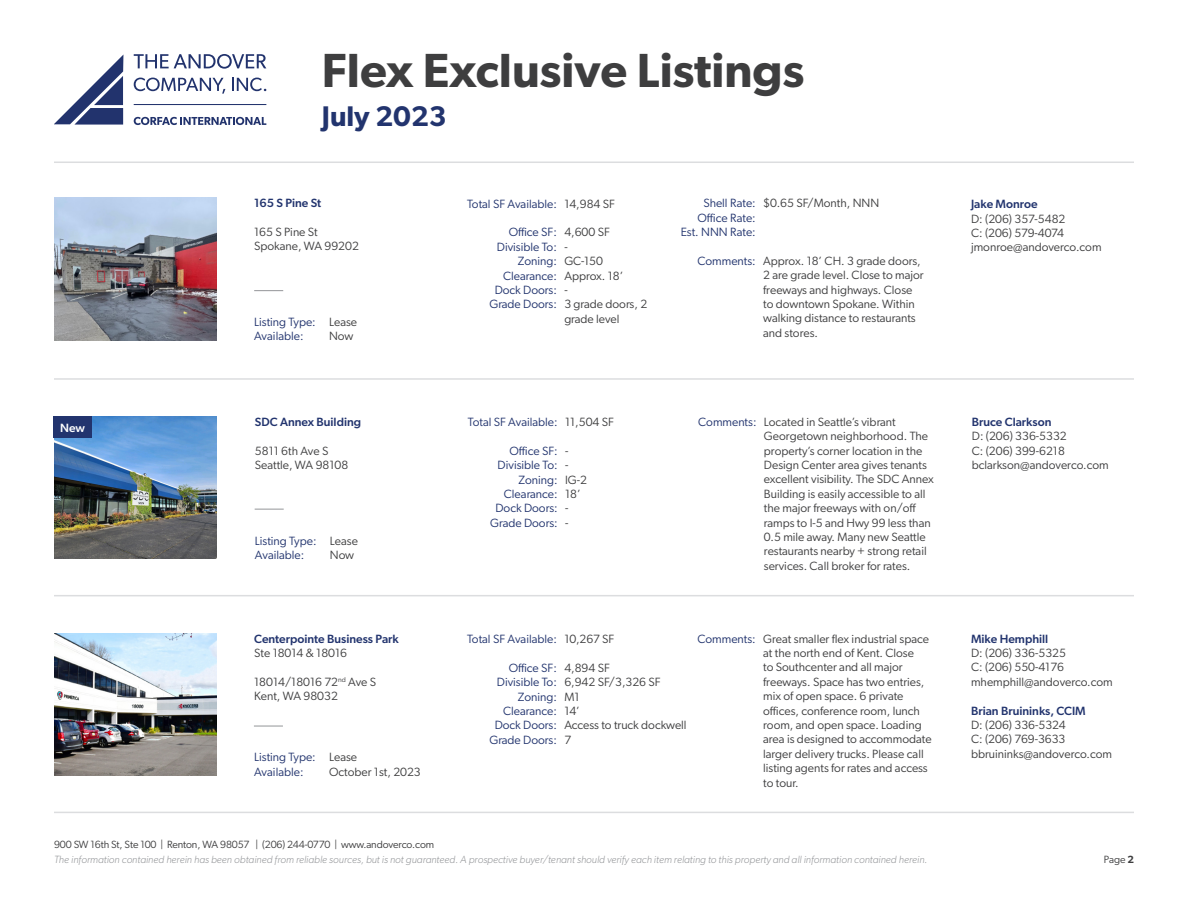
<style>
.page{position:relative;width:1188px;height:918px;background:#fff}
.page>*{position:absolute;margin:0;border:0;box-sizing:border-box;transform-origin:0 0}
.t1{font:600 48px "Gibson";color:#3e3e3f}
.t2{font:600 28.5px "Gibson";color:#22346e}
.t3{font:12px/14.4px "Gibson";color:#3e3e3f}
.t4{font:12px "Gibson";color:#22346e}
.t5{font:500 12px "Gibson";color:#22346e}
.t6{font:500 12px "Gibson";color:#fff}
.t7{font:italic 300 10.5px "Gibson";color:#939598}
.t8{font:10.5px "Gibson";letter-spacing:-.01em;color:#3e3e3f}
.s1{font-weight:600}
</style>
<div class="page">
<svg style="left:54px;top:55px;width:69px;height:70px"></svg>
<svg style="left:134px;top:54px;width:132px;height:15px"></svg>
<hr style="left:134px;top:104px;width:132px;height:1px;background:#22336d">
<svg style="left:134px;top:117px;width:132px;height:8px"></svg>
<svg style="left:134px;top:78px;width:91px;height:16px"></svg>
<svg style="left:232px;top:78px;width:34px;height:13px"></svg>
<hr style="left:54px;top:162px;width:1080px;height:1px;background:#dcdddf">
<hr style="left:54px;top:378px;width:1080px;height:2px;background:#dcdddf">
<hr style="left:54px;top:812px;width:1080px;height:1px;background:#dcdddf">
<hr style="left:54px;top:595px;width:1080px;height:1px;background:#dcdddf">
<img style="left:54px;top:198px;width:162px;height:142px">
<svg style="left:254px;top:290px;width:29px;height:1px"></svg>
<img style="left:55px;top:416px;width:162px;height:143px">
<svg style="left:255px;top:509px;width:29px;height:1px"></svg>
<div style="left:53px;top:416px;width:39px;height:22px;background:#22346e"></div>
<img style="left:54px;top:633px;width:162px;height:143px">
<svg style="left:254px;top:726px;width:29px;height:1px"></svg>
<p class="t6" style="left:60px;top:420px;width:26px">New</p>
<h1 class="t1" style="left:322px;top:42px;width:484px">Flex Exclusive Listings</h1>
<h2 class="t2" style="left:322px;top:100px;width:126px">July 2023</h2>
<p class="t5" style="left:254px;top:196px;width:69px">165 S Pine St</p>
<p class="t3" style="left:254px;top:225px;width:65px">165 S Pine St</p>
<p class="t3" style="left:254px;top:239px;width:106px">Spokane, WA 99202</p>
<p class="t4" style="left:254px;top:315px;width:63px">Listing Type:</p>
<p class="t4" style="left:254px;top:329px;width:51px">Available:</p>
<p class="t3" style="left:329px;top:315px;width:30px">Lease</p>
<p class="t3" style="left:329px;top:329px;width:26px">Now</p>
<p class="t4" style="left:467px;top:196px;width:91px">Total SF Available:</p>
<p class="t4" style="left:509px;top:225px;width:50px">Office SF:</p>
<p class="t4" style="left:497px;top:239px;width:62px">Divisible To:</p>
<p class="t4" style="left:518px;top:254px;width:41px">Zoning:</p>
<p class="t4" style="left:503px;top:268px;width:55px">Clearance:</p>
<p class="t4" style="left:495px;top:283px;width:64px">Dock Doors:</p>
<p class="t4" style="left:489px;top:297px;width:69px">Grade Doors:</p>
<p class="t3" style="left:564px;top:196px;width:52px">14,984 SF</p>
<p class="t3" style="left:564px;top:225px;width:47px">4,600 SF</p>
<p class="t3" style="left:564px;top:239px;width:5px">-</p>
<p class="t3" style="left:564px;top:254px;width:40px">GC-150</p>
<p class="t3" style="left:564px;top:268px;width:61px">Approx. 18’</p>
<p class="t3" style="left:564px;top:282px;width:5px">-</p>
<p class="t3" style="left:564px;top:297px;width:84px">3 grade doors, 2</p>
<p class="t3" style="left:564px;top:311px;width:57px">grade level</p>
<p class="t4" style="left:703px;top:196px;width:54px">Shell Rate:</p>
<p class="t4" style="left:698px;top:210px;width:60px">Office Rate:</p>
<p class="t4" style="left:681px;top:225px;width:77px">Est. NNN Rate:</p>
<p class="t4" style="left:698px;top:253px;width:60px">Comments:</p>
<p class="t3" style="left:763px;top:196px;width:118px">$0.65 SF/Month, NNN</p>
<p class="t3" style="left:763px;top:253px;width:162px">Approx. 18’ CH. 3 grade doors,<br>2 are grade level. Close to major freeways and highways. Close to downtown Spokane. Within walking distance to restaurants and stores.</p>
<p class="t5" style="left:971px;top:197px;width:68px">Jake Monroe</p>
<p class="t3" style="left:971px;top:211px;width:96px">D: (206) 357-5482</p>
<p class="t3" style="left:971px;top:225px;width:95px">C: (206) 579-4074</p>
<p class="t3" style="left:971px;top:240px;width:132px">jmonroe@andoverco.com</p>
<p class="t5" style="left:255px;top:414px;width:108px">SDC Annex Building</p>
<p class="t3" style="left:255px;top:443px;width:75px">5811 6th Ave S</p>
<p class="t3" style="left:255px;top:457px;width:95px">Seattle, WA 98108</p>
<p class="t4" style="left:255px;top:533px;width:63px">Listing Type:</p>
<p class="t4" style="left:255px;top:548px;width:51px">Available:</p>
<p class="t3" style="left:330px;top:533px;width:30px">Lease</p>
<p class="t3" style="left:330px;top:547px;width:26px">Now</p>
<p class="t5" style="left:254px;top:631px;width:146px">Centerpointe Business Park</p>
<p class="t3" style="left:254px;top:646px;width:94px">Ste 18014 &amp; 18016</p>
<p class="t3" style="left:254px;top:674px;width:123px">18014/18016 72<sup>nd</sup> Ave S</p>
<p class="t3" style="left:254px;top:689px;width:85px">Kent, WA 98032</p>
<p class="t4" style="left:254px;top:750px;width:63px">Listing Type:</p>
<p class="t4" style="left:254px;top:764px;width:51px">Available:</p>
<p class="t3" style="left:329px;top:750px;width:30px">Lease</p>
<p class="t3" style="left:329px;top:764px;width:93px">October 1st, 2023</p>
<p class="t4" style="left:468px;top:415px;width:91px">Total SF Available:</p>
<p class="t4" style="left:509px;top:443px;width:50px">Office SF:</p>
<p class="t4" style="left:498px;top:458px;width:62px">Divisible To:</p>
<p class="t4" style="left:519px;top:472px;width:41px">Zoning:</p>
<p class="t4" style="left:504px;top:487px;width:55px">Clearance:</p>
<p class="t4" style="left:495px;top:501px;width:64px">Dock Doors:</p>
<p class="t4" style="left:490px;top:515px;width:69px">Grade Doors:</p>
<p class="t3" style="left:565px;top:415px;width:50px">11,504 SF</p>
<p class="t3" style="left:565px;top:443px;width:5px">-</p>
<p class="t3" style="left:565px;top:458px;width:5px">-</p>
<p class="t3" style="left:565px;top:472px;width:23px">IG-2</p>
<p class="t3" style="left:565px;top:487px;width:17px">18’</p>
<p class="t3" style="left:565px;top:501px;width:5px">-</p>
<p class="t3" style="left:565px;top:515px;width:5px">-</p>
<p class="t4" style="left:698px;top:414px;width:60px">Comments:</p>
<p class="t3" style="left:764px;top:414px;width:171px">Located in Seattle’s vibrant<br>Georgetown neighborhood. The property’s corner location in the<br>Design Center area gives tenants excellent visibility. The SDC Annex<br>Building is easily accessible to all the major freeways with on/off ramps to I-5 and Hwy 99 less than<br>0.5 mile away. Many new Seattle restaurants nearby + strong retail services. Call broker for rates.</p>
<p class="t5" style="left:972px;top:414px;width:81px">Bruce Clarkson</p>
<p class="t3" style="left:972px;top:429px;width:96px">D: (206) 336-5332</p>
<p class="t3" style="left:972px;top:443px;width:95px">C: (206) 399-6218</p>
<p class="t3" style="left:972px;top:457px;width:138px">bclarkson@andoverco.com</p>
<p class="t4" style="left:467px;top:632px;width:91px">Total SF Available:</p>
<p class="t4" style="left:509px;top:660px;width:50px">Office SF:</p>
<p class="t4" style="left:497px;top:675px;width:62px">Divisible To:</p>
<p class="t4" style="left:518px;top:689px;width:41px">Zoning:</p>
<p class="t4" style="left:503px;top:704px;width:55px">Clearance:</p>
<p class="t4" style="left:495px;top:718px;width:64px">Dock Doors:</p>
<p class="t4" style="left:489px;top:732px;width:69px">Grade Doors:</p>
<p class="t3" style="left:564px;top:631px;width:52px">10,267 SF</p>
<p class="t3" style="left:564px;top:660px;width:47px">4,894 SF</p>
<p class="t3" style="left:564px;top:675px;width:98px">6,942 SF/3,326 SF</p>
<p class="t3" style="left:564px;top:689px;width:17px">M1</p>
<p class="t3" style="left:564px;top:703px;width:17px">14’</p>
<p class="t3" style="left:564px;top:718px;width:124px">Access to truck dockwell</p>
<p class="t3" style="left:564px;top:732px;width:8px">7</p>
<p class="t4" style="left:698px;top:631px;width:60px">Comments:</p>
<p class="t3" style="left:763px;top:631px;width:170px">Great smaller flex industrial space at the north end of Kent. Close<br>to Southcenter and all major freeways. Space has two entries, mix of open space. 6 private offices, conference room, lunch room, and open space. Loading area is designed to accommodate larger delivery trucks. Please call listing agents for rates and access to tour.</p>
<p class="t5" style="left:971px;top:631px;width:79px">Mike Hemphill</p>
<p class="t3" style="left:971px;top:646px;width:96px">D: (206) 336-5325</p>
<p class="t3" style="left:971px;top:660px;width:94px">C: (206) 550-4176</p>
<p class="t3" style="left:971px;top:674px;width:143px">mhemphill@andoverco.com</p>
<p class="t5" style="left:971px;top:703px;width:116px">Brian Bruininks, CCIM</p>
<p class="t3" style="left:971px;top:718px;width:96px">D: (206) 336-5324</p>
<p class="t3" style="left:971px;top:732px;width:96px">C: (206) 769-3633</p>
<p class="t3" style="left:971px;top:746px;width:143px">bbruininks@andoverco.com</p>
<p class="t8" style="left:54px;top:838px;width:382px">900 SW 16th St, Ste 100 | Renton, WA 98057 | (206) 244-0770 | www.andoverco.com</p>
<p class="t7" style="left:54px;top:853px;width:875px">The information contained herein has been obtained from reliable sources, but is not guaranteed. A prospective buyer/tenant should verify each item relating to this property and all information contained herein.</p>
<p class="t8" style="left:1104px;top:853px;width:32px">Page <span class="s1">2</span></p>
</div>
